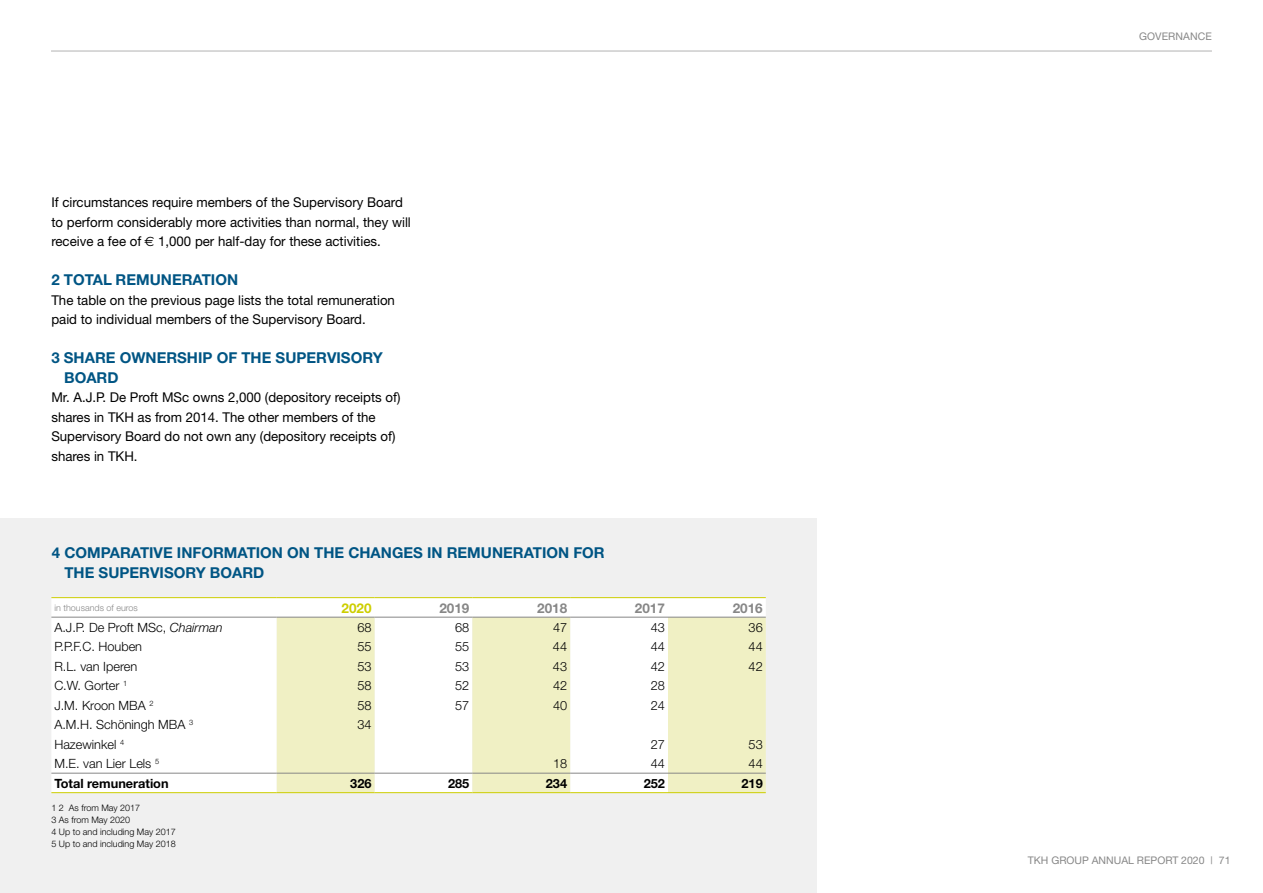
<style>
.page{position:relative;width:1263px;height:893px;background:#fff}
.page>*{position:absolute;margin:0;border:0;box-sizing:border-box;transform-origin:0 0}
.t1{font:700 15px/19.5px "Helvetica Neue";color:#005584}
.t2{font:13.5px/19.5px "Helvetica Neue";color:#000}
.t3{font:700 13.5px "Helvetica Neue";color:#878787}
.t4{font:700 13.5px "Helvetica Neue";color:#cdce00}
.t5{font:300 12.75px "Helvetica Neue";color:#000}
.t6{font:700 12.75px "Helvetica Neue";color:#000}
.t7{font:10.5px "Helvetica Neue";color:#878787}
.t8{font:300 9px/12px "Helvetica Neue";color:#000}
.t9{font:300 9px "Helvetica Neue";color:#878787}
.s1{font-family:"Euro Sans"}
.s2{font-style:italic}
</style>
<div class="page">
<div style="left:0;top:519px;width:816px;height:374px;background:#f0f0f0"></div>
<div style="left:51px;top:598px;width:715px;height:194px;background:#fff"></div>
<svg style="left:277px;top:618px;width:489px;height:174px;fill:#f0f0c4"></svg>
<hr style="left:51px;top:617px;width:226px;height:1px;background:#878787">
<hr style="left:277px;top:617px;width:98px;height:1px;background:#878787">
<hr style="left:375px;top:617px;width:97px;height:1px;background:#878787">
<hr style="left:472px;top:617px;width:98px;height:1px;background:#878787">
<hr style="left:570px;top:617px;width:98px;height:1px;background:#878787">
<hr style="left:668px;top:617px;width:98px;height:1px;background:#878787">
<hr style="left:51px;top:773px;width:226px;height:1px;background:#878787">
<hr style="left:277px;top:773px;width:98px;height:1px;background:#878787">
<hr style="left:375px;top:773px;width:97px;height:1px;background:#878787">
<hr style="left:472px;top:773px;width:98px;height:1px;background:#878787">
<hr style="left:570px;top:773px;width:98px;height:1px;background:#878787">
<hr style="left:668px;top:773px;width:98px;height:1px;background:#878787">
<hr style="left:51px;top:597px;width:226px;height:1px;background:#cdce00">
<hr style="left:277px;top:597px;width:98px;height:1px;background:#cdce00">
<hr style="left:375px;top:597px;width:97px;height:1px;background:#cdce00">
<hr style="left:472px;top:597px;width:98px;height:1px;background:#cdce00">
<hr style="left:570px;top:597px;width:98px;height:1px;background:#cdce00">
<hr style="left:668px;top:597px;width:98px;height:1px;background:#cdce00">
<hr style="left:472px;top:792px;width:98px;height:1px;background:#cdce00">
<hr style="left:570px;top:792px;width:98px;height:1px;background:#cdce00">
<hr style="left:668px;top:792px;width:98px;height:1px;background:#cdce00">
<hr style="left:51px;top:792px;width:226px;height:1px;background:#cdce00">
<hr style="left:277px;top:792px;width:98px;height:1px;background:#cdce00">
<hr style="left:375px;top:792px;width:97px;height:1px;background:#cdce00">
<hr style="left:51px;top:51px;width:1161px;height:1px;background:#b3b2b2">
<p class="t2" style="left:51px;top:192px;width:361px">If circumstances require members of the Supervisory Board to perform considerably more activities than normal, they will receive a fee of <span class="s1">€</span> 1,000 per half-day for these activities.</p>
<p class="t1" style="left:51px;top:270px;width:188px">2 TOTAL REMUNERATION</p>
<p class="t2" style="left:51px;top:290px;width:345px">The table on the previous page lists the total remuneration paid to individual members of the Supervisory Board.</p>
<p class="t1" style="left:64px;top:348px;width:320px;text-indent:-13px">3 SHARE OWNERSHIP OF THE SUPERVISORY<br>BOARD</p>
<p class="t2" style="left:51px;top:387px;width:351px">Mr. A.J.P. De Proft MSc owns 2,000 (depository receipts of) shares in TKH as from 2014. The other members of the Supervisory Board do not own any (depository receipts of) shares in TKH.</p>
<p class="t1" style="left:64px;top:543px;width:542px;text-indent:-13px">4 COMPARATIVE INFORMATION ON THE CHANGES IN REMUNERATION FOR<br>THE SUPERVISORY BOARD</p>
<p class="t9" style="left:54px;top:602px;width:85px">in thousands of euros</p>
<p class="t4" style="left:342px;top:599px;width:32px">2020</p>
<p class="t3" style="left:439px;top:599px;width:32px">2019</p>
<p class="t3" style="left:537px;top:599px;width:32px">2018</p>
<p class="t3" style="left:635px;top:599px;width:32px">2017</p>
<p class="t3" style="left:733px;top:599px;width:32px">2016</p>
<p class="t5" style="left:54px;top:620px;width:170px">A.J.P. De Proft MSc, <span class="s2">Chairman</span></p>
<p class="t5" style="left:357px;top:620px;width:16px">68</p>
<p class="t5" style="left:455px;top:620px;width:16px">68</p>
<p class="t5" style="left:553px;top:620px;width:16px">47</p>
<p class="t5" style="left:651px;top:620px;width:16px">43</p>
<p class="t5" style="left:749px;top:620px;width:16px">36</p>
<p class="t5" style="left:54px;top:639px;width:89px">P.P.F.C. Houben</p>
<p class="t5" style="left:357px;top:639px;width:16px">55</p>
<p class="t5" style="left:455px;top:639px;width:16px">55</p>
<p class="t5" style="left:553px;top:639px;width:16px">44</p>
<p class="t5" style="left:651px;top:639px;width:16px">44</p>
<p class="t5" style="left:749px;top:639px;width:16px">44</p>
<p class="t5" style="left:54px;top:659px;width:84px">R.L. van Iperen</p>
<p class="t5" style="left:357px;top:659px;width:16px">53</p>
<p class="t5" style="left:455px;top:659px;width:16px">53</p>
<p class="t5" style="left:553px;top:659px;width:16px">43</p>
<p class="t5" style="left:651px;top:659px;width:16px">42</p>
<p class="t5" style="left:748px;top:659px;width:16px">42</p>
<p class="t5" style="left:54px;top:678px;width:74px">C.W. Gorter <sup>1</sup></p>
<p class="t5" style="left:357px;top:678px;width:16px">58</p>
<p class="t5" style="left:455px;top:678px;width:16px">52</p>
<p class="t5" style="left:553px;top:678px;width:16px">42</p>
<p class="t5" style="left:651px;top:678px;width:16px">28</p>
<p class="t5" style="left:54px;top:698px;width:101px">J.M. Kroon MBA <sup>2</sup></p>
<p class="t5" style="left:357px;top:698px;width:16px">58</p>
<p class="t5" style="left:455px;top:698px;width:16px">57</p>
<p class="t5" style="left:553px;top:698px;width:16px">40</p>
<p class="t5" style="left:651px;top:698px;width:16px">24</p>
<p class="t5" style="left:54px;top:717px;width:140px">A.M.H. Schöningh MBA <sup>3</sup></p>
<p class="t5" style="left:357px;top:717px;width:16px">34</p>
<p class="t5" style="left:54px;top:737px;width:71px">Hazewinkel <sup>4</sup></p>
<p class="t5" style="left:651px;top:737px;width:16px">27</p>
<p class="t5" style="left:749px;top:737px;width:16px">53</p>
<p class="t5" style="left:54px;top:756px;width:106px">M.E. van Lier Lels <sup>5</sup></p>
<p class="t5" style="left:553px;top:756px;width:16px">18</p>
<p class="t5" style="left:651px;top:756px;width:16px">44</p>
<p class="t5" style="left:749px;top:756px;width:16px">44</p>
<p class="t6" style="left:54px;top:775px;width:116px">Total remuneration</p>
<p class="t6" style="left:350px;top:775px;width:23px">326</p>
<p class="t6" style="left:448px;top:775px;width:23px">285</p>
<p class="t6" style="left:546px;top:775px;width:23px">234</p>
<p class="t6" style="left:644px;top:775px;width:23px">252</p>
<p class="t6" style="left:741px;top:775px;width:23px">219</p>
<p class="t8" style="left:51px;top:802px;width:126px">1 2 As from May 2017<br>3 As from May 2020<br>4 Up to and including May 2017<br>5 Up to and including May 2018</p>
<p class="t7" style="left:1139px;top:30px;width:74px">GOVERNANCE</p>
<p class="t7" style="left:1028px;top:854px;width:204px">TKH GROUP ANNUAL REPORT 2020 | 71</p>
</div>
